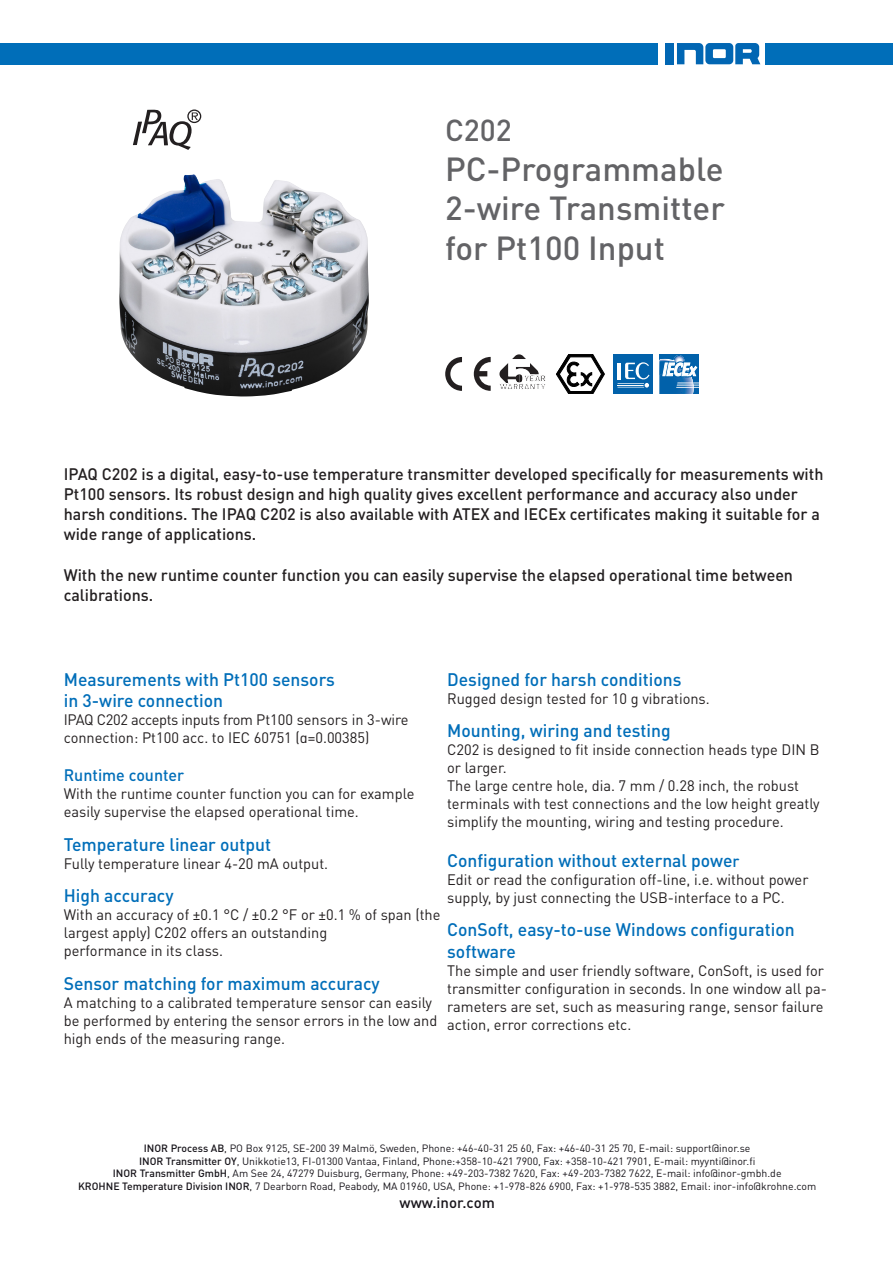
<style>
.page{position:relative;width:893px;height:1263px;background:#fff}
.page>*{position:absolute;margin:0;border:0;box-sizing:border-box;transform-origin:0 0}
.t1{font:500 33px "DIN Pro";color:#636366}
.t2{font:500 30px "DIN Pro";color:#636366}
.t3{font:500 18px "DIN Pro";color:#006eb9}
.t4{font:500 16.5px/19.8px "DIN Pro";color:#231f20}
.t5{font:500 16.5px "DIN Pro";color:#006eb9}
.t6{font:15px/18px "DIN Pro";color:#231f20}
.t7{font:500 15px "DIN Pro";color:#17141a}
.t8{font:10.5px "DIN Pro";color:#17141a}
.s1{font-size:16.5px}
.s2{font-weight:500}
</style>
<div class="page">
<div style="left:0;top:43px;width:657px;height:21px;background:#006eb9"></div>
<div style="left:765px;top:43px;width:128px;height:21px;background:#006eb9"></div>
<div style="left:665px;top:43px;width:9px;height:21px;background:#0166b3"></div>
<svg style="left:677px;top:43px;width:83px;height:21px"></svg>
<svg style="left:133px;top:109px;width:68px;height:41px"></svg>
<svg style="left:445px;top:357px;width:17px;height:34px"></svg>
<svg style="left:474px;top:357px;width:17px;height:34px"></svg>
<img style="left:119px;top:174px;width:250px;height:223px">
<svg style="left:556px;top:354px;width:48px;height:40px"></svg>
<svg style="left:499px;top:354px;width:47px;height:36px"></svg>
<div style="left:613px;top:354px;width:40px;height:40px;background:#0161aa"></div>
<svg style="left:618px;top:362px;width:31px;height:26px"></svg>
<div style="left:660px;top:354px;width:39px;height:40px;background:#0161aa"></div>
<svg style="left:659px;top:355px;width:40px;height:39px"></svg>
<p class="t2" style="left:445px;top:106px;width:68px">C202</p>
<p class="t1" style="left:445px;top:142px;width:280px">PC-Programmable</p>
<p class="t1" style="left:445px;top:181px;width:281px">2-wire Transmitter</p>
<p class="t1" style="left:445px;top:221px;width:221px">for Pt100 Input</p>
<p class="t4" style="left:64px;top:463px;width:761px">IPAQ C202 is a digital, easy-to-use temperature transmitter developed specifically for measurements with Pt100 sensors. Its robust design and high quality gives excellent performance and accuracy also under harsh conditions. The IPAQ C202 is also available with ATEX and IECEx certificates making it suitable for a wide range of applications.</p>
<p class="t4" style="left:64px;top:563px;width:731px">With the new runtime counter function you can easily supervise the elapsed operational time between calibrations.</p>
<p class="t3" style="left:64px;top:664px;width:273px">Measurements with Pt100 sensors</p>
<p class="t3" style="left:64px;top:686px;width:161px">in 3-wire connection</p>
<p class="t6" style="left:64px;top:709px;width:346px">IPAQ C202 accepts inputs from Pt100 sensors in 3-wire connection: Pt100 acc. to IEC 60751 (α=0.00385)</p>
<p class="t5" style="left:64px;top:762px;width:122px">Runtime counter</p>
<p class="t6" style="left:64px;top:783px;width:352px">With the runtime counter function you can for example easily supervise the elapsed operational time.</p>
<p class="t3" style="left:64px;top:829px;width:209px">Temperature linear output</p>
<p class="t6" style="left:64px;top:853px;width:266px">Fully temperature linear 4-20 mA output.</p>
<p class="t3" style="left:64px;top:881px;width:111px">High accuracy</p>
<p class="t6" style="left:64px;top:904px;width:378px">With an accuracy of ±0.1 °C / ±0.2 °F or ±0.1 % of span (the largest apply) C202 offers an outstanding</p>
<p class="t6" style="left:64px;top:940px;width:161px">performance in its class.</p>
<p class="t3" style="left:64px;top:969px;width:317px">Sensor matching for maximum accuracy</p>
<p class="t6" style="left:64px;top:992px;width:375px">A matching to a calibrated temperature sensor can easily be performed by entering the sensor errors in the low and high ends of the measuring range.</p>
<p class="t3" style="left:447px;top:664px;width:236px">Designed for harsh conditions</p>
<p class="t6" style="left:447px;top:688px;width:264px">Rugged design tested for 10 g vibrations.</p>
<p class="t3" style="left:447px;top:716px;width:225px">Mounting, wiring and testing</p>
<p class="t6" style="left:447px;top:739px;width:374px">C202 is designed to fit inside connection heads type DIN B or larger.</p>
<p class="t6" style="left:447px;top:775px;width:374px">The large centre hole, dia. 7 mm / 0.28 inch, the robust terminals with test connections and the low height greatly simplify the mounting, wiring and testing procedure.</p>
<p class="t3" style="left:447px;top:846px;width:294px">Configuration without external powe<span class="s1">r</span></p>
<p class="t6" style="left:447px;top:869px;width:363px">Edit or read the configuration off-line, i.e. without power supply, by just connecting the USB-interface to a PC.</p>
<p class="t3" style="left:447px;top:915px;width:349px">ConSoft, easy-to-use Windows configuration</p>
<p class="t3" style="left:447px;top:937px;width:70px">software</p>
<p class="t6" style="left:447px;top:960px;width:381px">The simple and user friendly software, ConSoft, is used for transmitter configuration in seconds. In one window all pa&shy;rameters are set, such as measuring range, sensor failure action, error corrections etc.</p>
<p class="t8" style="left:144px;top:1140px;width:608px"><span class="s2">INOR Process AB</span>, PO Box 9125, SE-200 39 Malmö, Sweden, Phone: +46-40-31 25 60, Fax: +46-40-31 25 70, E-mail: support@inor.se</p>
<p class="t8" style="left:139px;top:1152px;width:618px"><span class="s2">INOR Transmitter OY</span>, Unikkotie13, FI-01300 Vantaa, Finland, Phone:+358-10-421 7900, Fax: +358-10-421 7901, E-mail: myynti@inor.fi</p>
<p class="t8" style="left:113px;top:1165px;width:670px"><span class="s2">INOR Transmitter GmbH</span>, Am See 24, 47279 Duisburg, Germany, Phone: +49-203-7382 7620, Fax: +49-203-7382 7622, E-mail: info@inor-gmbh.de</p>
<p class="t8" style="left:78px;top:1178px;width:740px"><span class="s2">KROHNE Temperature Division INOR</span>, 7 Dearborn Road, Peabody, MA 01960, USA, Phone: +1-978-826 6900, Fax: +1-978-535 3882, Email: inor-info@krohne.com</p>
<p class="t7" style="left:399px;top:1190px;width:97px">www.inor.com</p>
</div>
